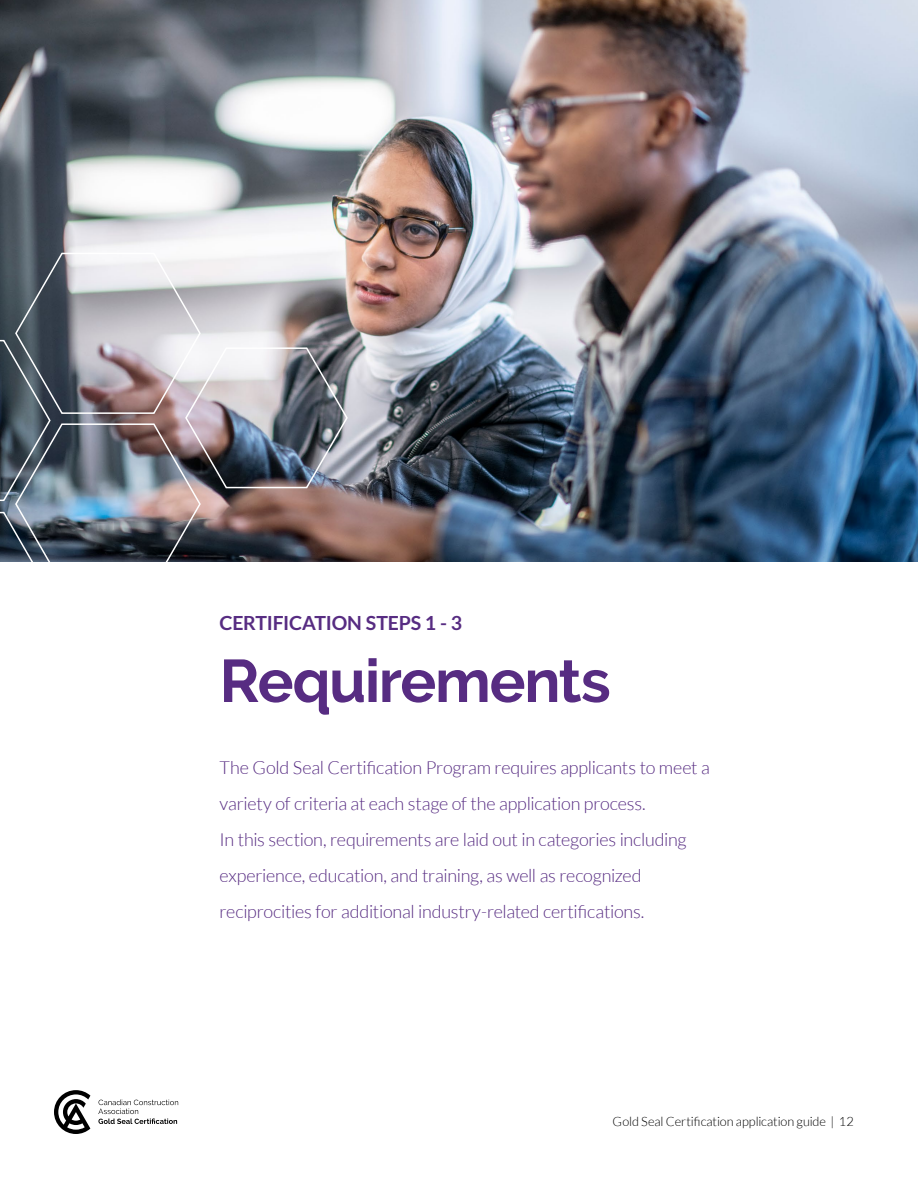
<style>
.page{position:relative;width:918px;height:1188px;background:#fff}
.page>*{position:absolute;margin:0;border:0;box-sizing:border-box;transform-origin:0 0}
.t1{font:700 60px "Raleway";letter-spacing:-.02em;color:#572c82}
.t2{font:700 19.5px "Lato";letter-spacing:-.01em;color:#572c82}
.t3{font:300 18px/36px "Lato";letter-spacing:-.015em;color:#572c82}
.t4{font:300 12.75px "Lato";letter-spacing:-.005em;color:#000}
</style>
<div class="page">
<svg style="left:98px;top:1100px;width:80px;height:24px"></svg>
<svg style="left:54px;top:1090px;width:36px;height:44px"></svg>
<img style="left:0;top:0;width:918px;height:562px">
<img style="left:0;top:252px;width:349px;height:310px">
<p class="t2" style="left:220px;top:612px;width:244px">CERTIFICATION STEPS 1 - 3</p>
<h1 class="t1" style="left:220px;top:647px;width:393px">Requirements</h1>
<p class="t3" style="left:220px;top:750px;width:492px">The Gold Seal Certification Program requires applicants to meet a variety of criteria at each stage of the application process.<br>In this section, requirements are laid out in categories including experience, education, and training, as well as recognized reciprocities for additional industry-related certifications.</p>
<p class="t4" style="left:613px;top:1115px;width:243px">Gold Seal Certification application guide | 12</p>
</div>
